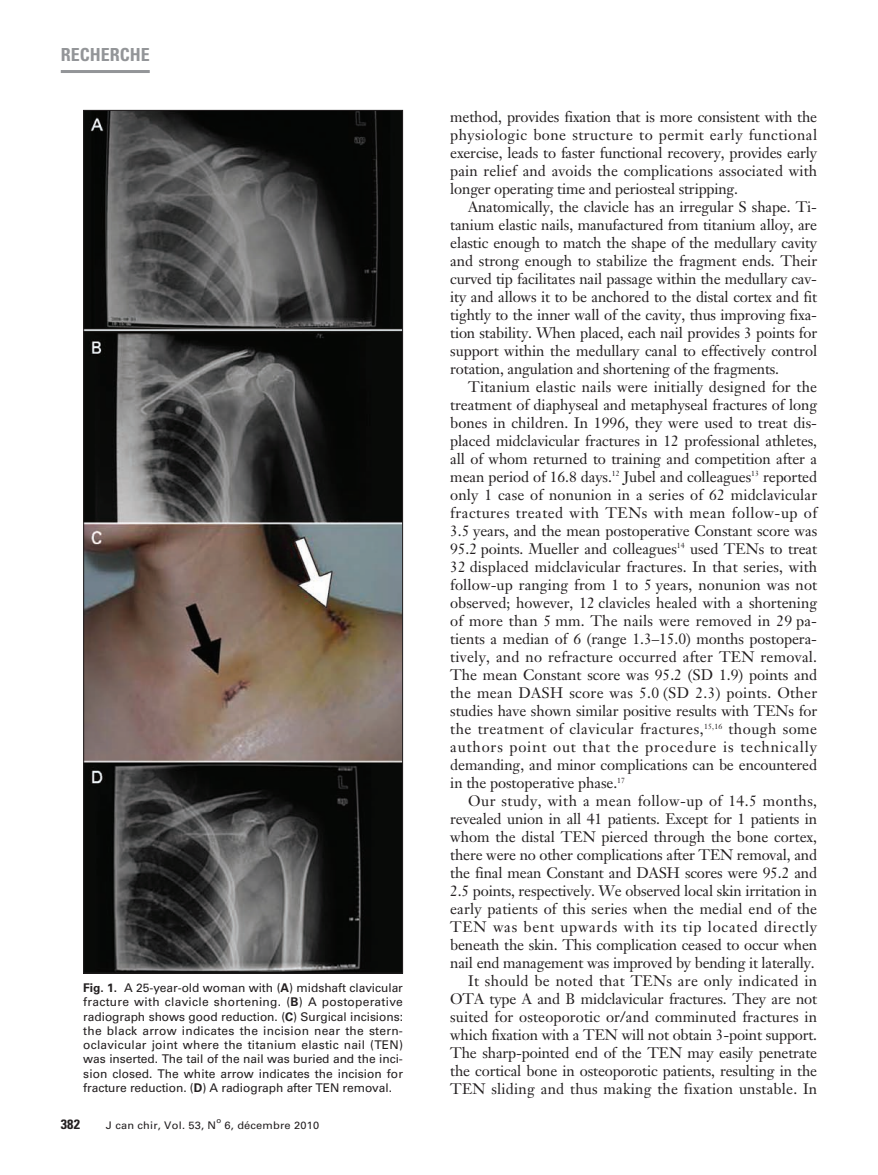
<style>
.page{position:relative;width:878px;height:1175px;background:#fff}
.page>*{position:absolute;margin:0;border:0;box-sizing:border-box;transform-origin:0 0}
.t1{font:700 condensed 18px "Univers";color:#939598}
.t2{font:15px/18px "Janson Text";letter-spacing:-.01em;color:#231f20;text-align:justify}
.t3{font:700 condensed 13.5px "Univers";color:#231f20;scale:1.05 1}
.t4{font:12px/14.2px "Univers";letter-spacing:-.005em;color:#231f20;text-align:justify}
.t5{font:10.5px "Univers";letter-spacing:.015em;color:#231f20;scale:1.05 1}
.t6{font:7.5px "Univers";color:#231f20;scale:1.05 1}
.s1{font-weight:700}
</style>
<div class="page">
<hr style="left:61px;top:70px;width:89px;height:3px;background:#939598">
<img style="left:85px;top:112px;width:316px;height:859px">
<p class="t1" style="left:61px;top:48px;width:90px">RECHERCHE</p>
<p class="t4" style="left:83px;top:981px;width:321px"><span class="s1">Fig. 1.</span> A 25-year-old woman with (<span class="s1">A</span>) midshaft clavicular fracture with clavicle shortening. (<span class="s1">B</span>) A postoperative radiograph shows good reduction. (<span class="s1">C</span>) Surgical incisions: the black arrow indicates the incision near the stern&shy;oclavicular joint where the titanium elastic nail (TEN) was inserted. The tail of the nail was buried and the inci&shy;sion closed. The white arrow indicates the incision for fracture reduction. (<span class="s1">D</span>) A radiograph after TEN removal.</p>
<p class="t6" style="left:216px;top:1118px;width:6px">o</p>
<p class="t5" style="left:224px;top:1121px;width:92px">6, décembre 2010</p>
<p class="t3" style="left:61px;top:1119px;width:20px">382</p>
<p class="t5" style="left:106px;top:1121px;width:107px">J can chir, Vol. 53, N</p>
<p class="t2" style="left:450px;top:109px;width:368px">method, provides fixation that is more consistent with the physiologic bone structure to permit early functional exercise, leads to faster functional recovery, provides early pain relief and avoids the complications associated with longer operating time and periosteal stripping.</p>
<p class="t2" style="left:450px;top:199px;width:368px;text-indent:18px">Anatomically, the clavicle has an irregular S shape. Ti&shy;tanium elastic nails, manufactured from titanium alloy, are elastic enough to match the shape of the medullary cavity and strong enough to stabilize the fragment ends. Their curved tip facilitates nail passage within the medullary cav&shy;ity and allows it to be anchored to the distal cortex and fit tightly to the inner wall of the cavity, thus improving fixa&shy;tion stability. When placed, each nail provides 3 points for support within the medullary canal to effectively control rotation, angulation and shortening of the fragments.</p>
<p class="t2" style="left:450px;top:379px;width:368px;text-indent:18px">Titanium elastic nails were initially designed for the treatment of diaphyseal and metaphyseal fractures of long bones in children. In 1996, they were used to treat dis&shy;placed midclavicular fractures in 12 professional athletes, all of whom returned to training and competition after a mean period of 16.8 days.<sup>12</sup> Jubel and colleagues<sup>13</sup> reported only 1 case of nonunion in a series of 62 midclavicular fractures treated with TENs with mean follow-up of 3.5 years, and the mean postoperative Constant score was 95.2 points. Mueller and colleagues<sup>14</sup> used TENs to treat 32 displaced midclavicular fractures. In that series, with follow-up ranging from 1 to 5 years, nonunion was not observed; however, 12 clavicles healed with a shortening of more than 5 mm. The nails were removed in 29 pa&shy;tients a median of 6 (range 1.3–15.0) months postopera&shy;tively, and no refracture occurred after TEN removal.<br>The mean Constant score was 95.2 (SD 1.9) points and the mean DASH score was 5.0 (SD 2.3) points. Other studies have shown similar positive results with TENs for the treatment of clavicular fractures,<sup>15,16</sup> though some authors point out that the procedure is technically demanding, and minor complications can be encountered in the postoperative phase.<sup>17</sup></p>
<p class="t2" style="left:450px;top:793px;width:368px;text-align:right">Our study, with a mean follow-up of 14.5 months, revealed union in all 41 patients. Except for 1 patients in whom the distal TEN pierced through the bone cortex, there were no other complications after TEN removal, and the final mean Constant and DASH scores were 95.2 and 2.5 points, respectively. We observed local skin irritation in early patients of this series when the medial end of the TEN was bent upwards with its tip located directly beneath the skin. This complication ceased to occur when nail end management was improved by bending it laterally.<br>It should be noted that TENs are only indicated in OTA type A and B midclavicular fractures. They are not suited for osteoporotic or/and comminuted fractures in which fixation with a TEN will not obtain 3-point support.<br>The sharp-pointed end of the TEN may easily penetrate the cortical bone in osteoporotic patients, resulting in the TEN sliding and thus making the fixation unstable. In</p>
</div>
